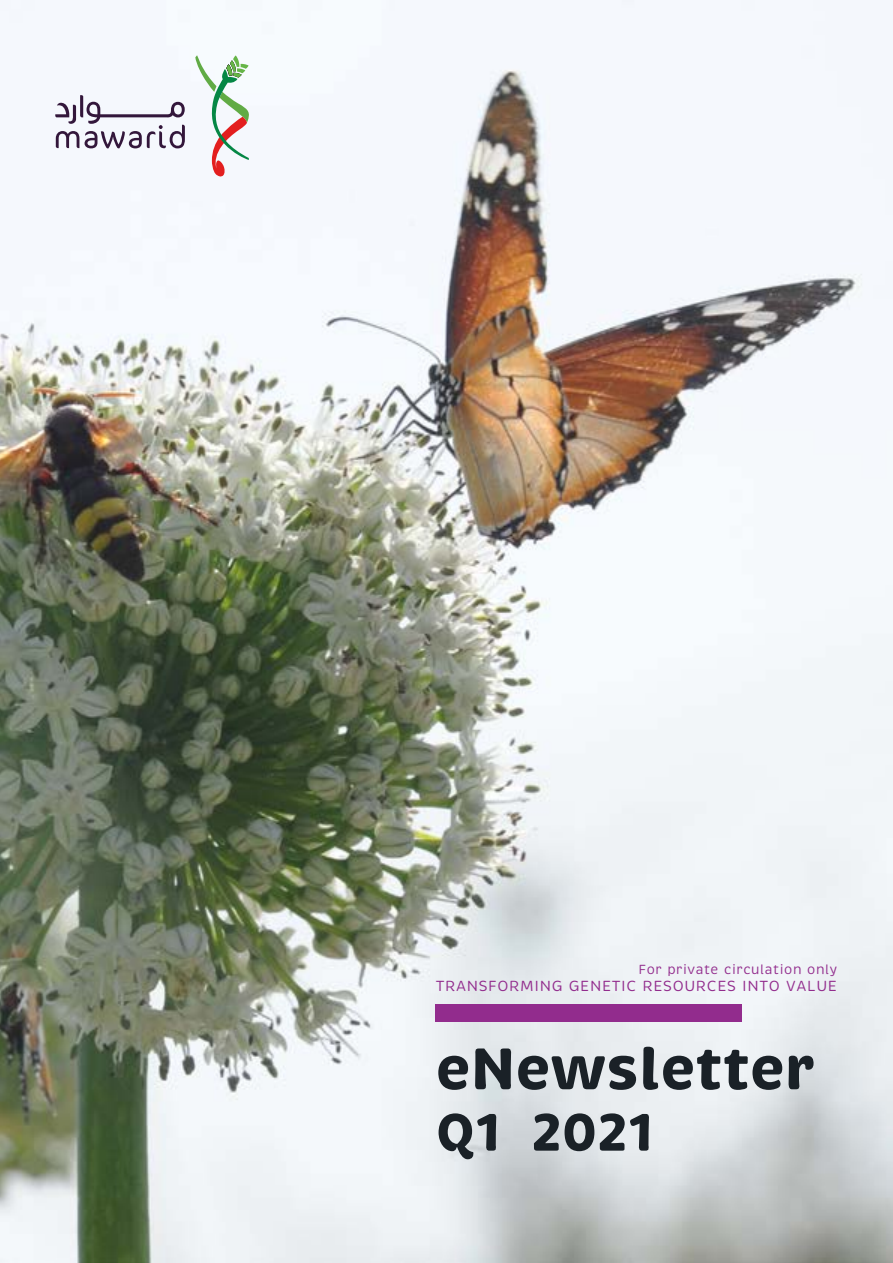
<style>
.page{position:relative;width:893px;height:1263px;background:#fff}
.page>*{position:absolute;margin:0;border:0;box-sizing:border-box;transform-origin:0 0}
.t1{font:700 60px "Brevia";color:#1a2127}
.t2{font:700 54px "Brevia";color:#1a2127}
.t3{font:15px "Brevia";letter-spacing:.04em;color:#922c8d}
.t4{font:13.5px "Brevia";letter-spacing:.04em;color:#922c8d}
</style>
<div class="page">
<img style="left:0;top:0;width:893px;height:1263px">
<div style="left:436px;top:1005px;width:306px;height:17px;background:#922c8d"></div>
<svg style="left:55px;top:95px;width:130px;height:53px"></svg>
<svg style="left:195px;top:55px;width:54px;height:122px"></svg>
<p class="t4" style="left:638px;top:963px;width:200px">For private circulation only</p>
<p class="t3" style="left:436px;top:980px;width:403px">TRANSFORMING GENETIC RESOURCES INTO VALUE</p>
<h1 class="t1" style="left:436px;top:1043px;width:381px">eNewsletter</h1>
<h2 class="t2" style="left:436px;top:1109px;width:219px">Q1 2021</h2>
</div>
